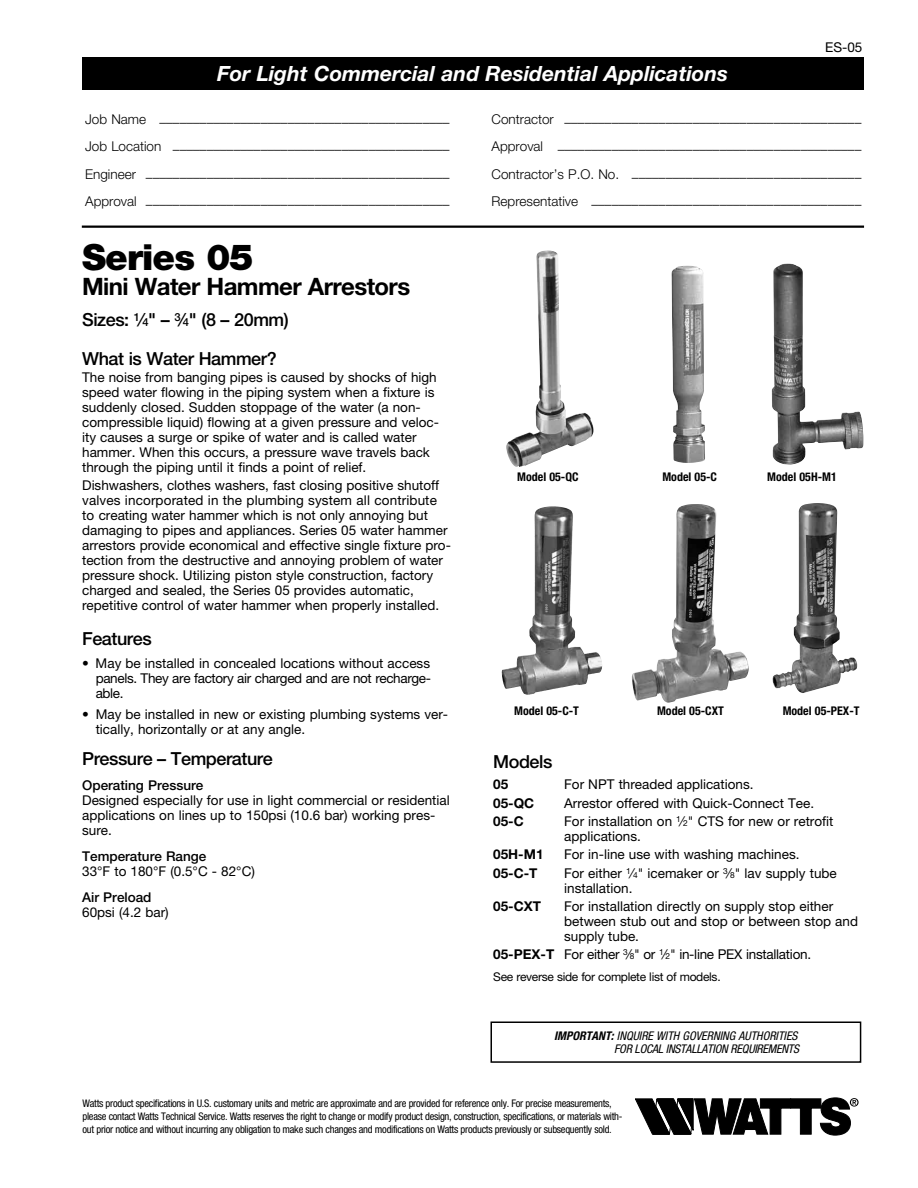
<style>
.page{position:relative;width:918px;height:1188px;background:#fff}
.page>*{position:absolute;margin:0;border:0;box-sizing:border-box;transform-origin:0 0}
.t1{font:900 36px "Helvetica Neue LT Std";letter-spacing:-.025em;color:#000}
.t2{font:700 24px "Helvetica Neue LT Std";letter-spacing:-.025em;color:#000}
.t3{font:italic 700 21px "Helvetica Neue LT Std";color:#fff}
.t4{font:500 18px/38.4px "Helvetica Neue LT Std";letter-spacing:-.025em;color:#000}
.t5{font:13.5px/15px "Helvetica Neue LT Std";color:#000}
.t6{font:300 13.5px "Helvetica Neue LT Std";color:#000}
.t7{font:13.5px "Helvetica Neue LT Std";letter-spacing:-.02em;color:#000}
.t8{font:500 13.5px "Helvetica Neue LT Std";color:#000}
.t9{font:700 13.5px "Helvetica Neue LT Std";color:#000}
.t10{font:italic condensed 12px/13.5px "Helvetica Neue LT Std";letter-spacing:-.02em;color:#000;text-align:right}
.t11{font:700 condensed 12px "Helvetica Neue LT Std";color:#000}
.t12{font:12px "Helvetica Neue LT Std";letter-spacing:-.025em;color:#000}
.t13{font:condensed 10.5px/13.2px "Helvetica Neue LT Std";letter-spacing:-.025em;color:#000}
.s1{font-size:11.1px}
.s2{font-size:8.4px}
.s3{font-weight:700}
</style>
<div class="page">
<div style="left:82px;top:57px;width:781px;height:32px;background:#000"></div>
<hr style="left:82px;top:226px;width:782px;height:2px;background:#000">
<div style="left:490px;top:1022px;width:371px;height:41px;border:2px solid #000"></div>
<img style="left:671px;top:266px;width:34px;height:197px">
<img style="left:506px;top:250px;width:88px;height:217px">
<img style="left:772px;top:503px;width:86px;height:190px">
<img style="left:632px;top:504px;width:117px;height:199px">
<img style="left:529px;top:506px;width:25px;height:136px">
<img style="left:772px;top:264px;width:91px;height:201px">
<svg style="left:635px;top:1097px;width:224px;height:39px"></svg>
<h3 class="t3" style="left:217px;top:60px;width:512px">For Light Commercial and Residential Applications</h3>
<p class="t5" style="left:825px;top:40px;width:39px">ES-05</p>
<p class="t6" style="left:85px;top:114px;width:366px">Job Name –––––––––––––––––––––––––––––––––––––––––––</p>
<p class="t6" style="left:492px;top:114px;width:371px">Contractor ––––––––––––––––––––––––––––––––––––––––––––</p>
<p class="t6" style="left:85px;top:141px;width:366px">Job Location –––––––––––––––––––––––––––––––––––––––––</p>
<p class="t6" style="left:492px;top:141px;width:371px">Approval –––––––––––––––––––––––––––––––––––––––––––––</p>
<p class="t6" style="left:85px;top:169px;width:366px">Engineer –––––––––––––––––––––––––––––––––––––––––––––</p>
<p class="t6" style="left:492px;top:169px;width:371px">Contractor’s P.O. No. ––––––––––––––––––––––––––––––––––</p>
<p class="t6" style="left:85px;top:196px;width:366px">Approval –––––––––––––––––––––––––––––––––––––––––––––</p>
<p class="t6" style="left:492px;top:196px;width:371px">Representative ––––––––––––––––––––––––––––––––––––––––</p>
<h1 class="t1" style="left:82px;top:236px;width:173px">Series 05</h1>
<h2 class="t2" style="left:82px;top:272px;width:330px">Mini Water Hammer Arrestors</h2>
<h3 class="t4" style="left:82px;top:300px;width:208px">Sizes: <sup>1</sup>⁄<span class="s1">4</span>" – <sup>3</sup>⁄<span class="s1">4</span>" (8 – 20mm)<br>What is Water Hammer?</h3>
<p class="t5" style="left:82px;top:369px;width:358px">The noise from banging pipes is caused by shocks of high speed water flowing in the piping system when a fixture is suddenly closed. Sudden stoppage of the water (a non&shy;compressible liquid) flowing at a given pressure and veloc&shy;ity causes a surge or spike of water and is called water hammer. When this occurs, a pressure wave travels back through the piping until it finds a point of relief.</p>
<p class="t5" style="left:82px;top:478px;width:370px">Dishwashers, clothes washers, fast closing positive shutoff valves incorporated in the plumbing system all contribute to creating water hammer which is not only annoying but damaging to pipes and appliances. Series 05 water hammer arrestors provide economical and effective single fixture pro&shy;tection from the destructive and annoying problem of water pressure shock. Utilizing piston style construction, factory charged and sealed, the Series 05 provides automatic, repetitive control of water hammer when properly installed.</p>
<h3 class="t4" style="left:82px;top:620px;width:71px">Features</h3>
<p class="t5" style="left:96px;top:656px;width:337px;text-align:justify;text-indent:-14px">• May be installed in concealed locations without access panels. They are factory air charged and are not recharge&shy;able.</p>
<p class="t5" style="left:96px;top:706px;width:354px;text-indent:-14px">• May be installed in new or existing plumbing systems ver&shy;tically, horizontally or at any angle.</p>
<h3 class="t4" style="left:82px;top:740px;width:192px">Pressure – Temperature</h3>
<p class="t8" style="left:82px;top:777px;width:123px">Operating Pressure</p>
<p class="t5" style="left:82px;top:793px;width:369px">Designed especially for use in light commercial or residential applications on lines up to 150psi (10.6 bar) working pres&shy;sure.</p>
<p class="t8" style="left:82px;top:848px;width:126px">Temperature Range</p>
<p class="t5" style="left:82px;top:863px;width:174px">33°F to 180°F (0.5°C - 82°C)</p>
<p class="t8" style="left:82px;top:889px;width:71px">Air Preload</p>
<p class="t5" style="left:82px;top:904px;width:88px">60psi (4.2 bar)</p>
<p class="t11" style="left:517px;top:470px;width:63px">Model 05-QC</p>
<p class="t11" style="left:662px;top:470px;width:56px">Model 05-C</p>
<p class="t11" style="left:767px;top:470px;width:71px">Model 05H-M1</p>
<p class="t11" style="left:514px;top:704px;width:66px">Model 05-C-T</p>
<p class="t11" style="left:657px;top:703px;width:68px">Model 05-CXT</p>
<p class="t11" style="left:783px;top:703px;width:78px">Model 05-PEX-T</p>
<h3 class="t4" style="left:493px;top:742px;width:61px">Models</h3>
<p class="t9" style="left:493px;top:776px;width:17px">05</p>
<p class="t5" style="left:564px;top:777px;width:191px">For NPT threaded applications.</p>
<p class="t9" style="left:493px;top:794px;width:43px">05-QC</p>
<p class="t5" style="left:564px;top:795px;width:252px">Arrestor offered with Quick-Connect Tee.</p>
<p class="t9" style="left:493px;top:813px;width:32px">05-C</p>
<p class="t5" style="left:564px;top:813px;width:271px">For installation on <sup>1</sup>⁄<span class="s2">2</span>" CTS for new or retrofit applications.</p>
<p class="t9" style="left:493px;top:846px;width:52px">05H-M1</p>
<p class="t5" style="left:564px;top:847px;width:237px">For in-line use with washing machines.</p>
<p class="t9" style="left:493px;top:865px;width:46px">05-C-T</p>
<p class="t5" style="left:564px;top:865px;width:274px">For either <sup>1</sup>⁄<span class="s2">4</span>" icemaker or <sup>3</sup>⁄<span class="s2">8</span>" lav supply tube installation.</p>
<p class="t9" style="left:493px;top:898px;width:49px">05-CXT</p>
<p class="t5" style="left:564px;top:899px;width:295px">For installation directly on supply stop either between stub out and stop or between stop and supply tube.</p>
<p class="t7" style="left:493px;top:947px;width:319px"><span class="s3">05-PEX-T</span> For either <sup>3</sup>⁄<span class="s2">8</span>" or <sup>1</sup>⁄<span class="s2">2</span>" in-line PEX installation.</p>
<p class="t12" style="left:493px;top:969px;width:229px">See reverse side for complete list of models.</p>
<p class="t10" style="left:554px;top:1029px;width:246px"><span class="s3">IMPORTANT:</span> INQUIRE WITH GOVERNING AUTHORITIES<br>FOR LOCAL INSTALLATION REQUIREMENTS</p>
<p class="t13" style="left:82px;top:1096px;width:542px">Watts product specifications in U.S. customary units and metric are approximate and are provided for reference only. For precise measurements, please contact Watts Technical Service. Watts reserves the right to change or modify product design, construction, specifications, or materials with&shy;out prior notice and without incurring any obligation to make such changes and modifications on Watts products previously or subsequently sold.</p>
</div>
